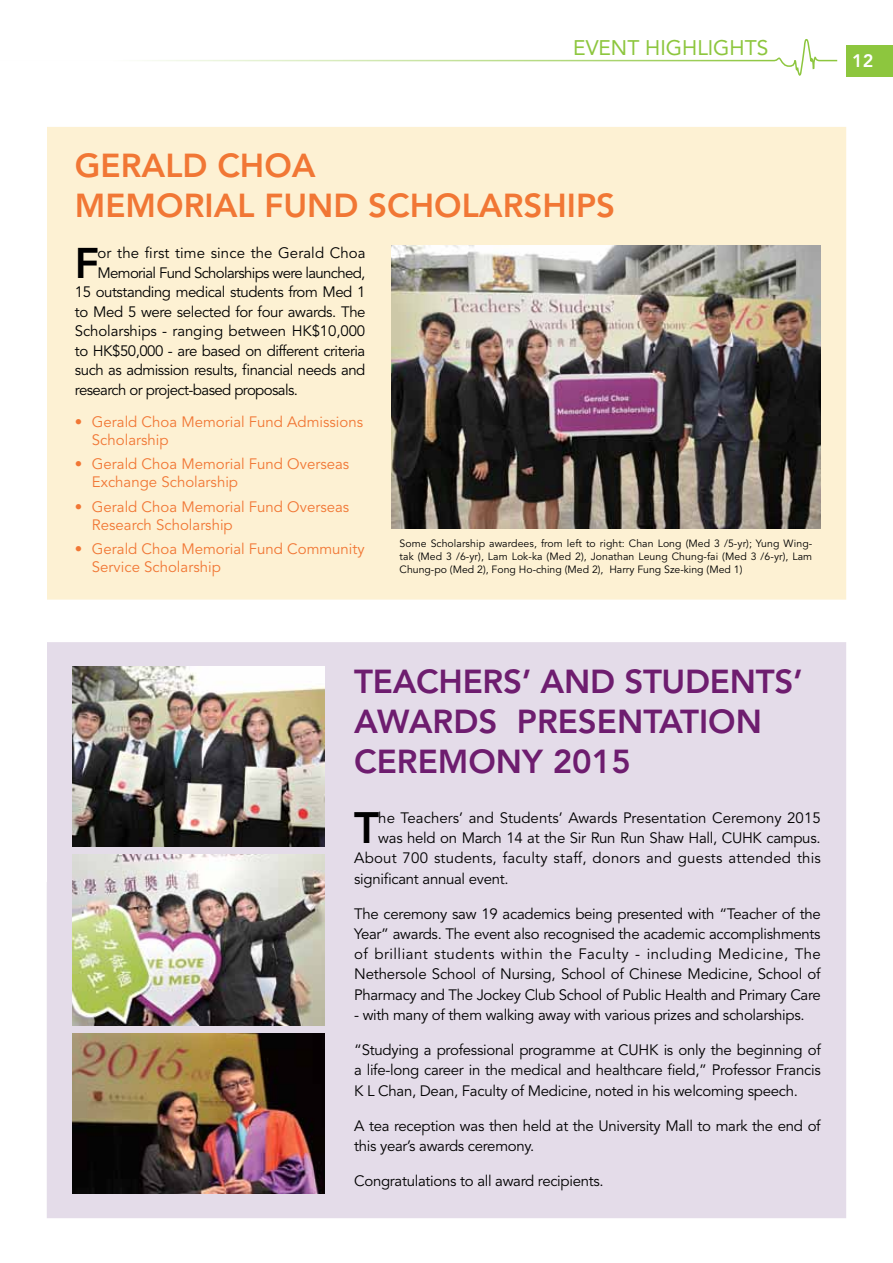
<style>
.page{position:relative;width:893px;height:1263px;background:#fff}
.page>*{position:absolute;margin:0;border:0;box-sizing:border-box;transform-origin:0 0}
.t1{font:800 43.65px "Avenir";color:#000}
.t2{font:800 42.6px "Avenir";color:#000}
.t3{font:800 33px/39.6px "Avenir";color:#6e1d6f}
.t4{font:800 33px/39.6px "Avenir";color:#f17735}
.t5{font:21px "Avenir";color:#8dc63e}
.t6{font:800 18px "Avenir";color:#fff}
.t7{font:15px/20.2px "Avenir";letter-spacing:-.02em;color:#000;text-align:justify}
.t8{font:15px/18px "Avenir";color:#f17735}
.t9{font:15px "Avenir";letter-spacing:.015em;color:#000}
.t10{font:15px "Avenir";color:#000}
.t11{font:15px "Avenir";letter-spacing:-.045em;color:#000}
.t12{font:15px "Avenir";letter-spacing:-.04em;color:#000}
.t13{font:15px "Avenir";letter-spacing:.005em;color:#000}
.t14{font:10.5px/12.6px "Avenir";color:#000;text-align:justify}
</style>
<div class="page">
<div style="left:47px;top:642px;width:799px;height:576px;background:#e4dce9"></div>
<img style="left:72px;top:666px;width:253px;height:180px">
<img style="left:72px;top:855px;width:253px;height:170px">
<img style="left:72px;top:1034px;width:253px;height:159px">
<div style="left:47px;top:127px;width:799px;height:473px;background:#fdf1d3"></div>
<img style="left:391px;top:245px;width:430px;height:284px">
<div style="left:846px;top:45px;width:47px;height:32px;background:#8dc63e"></div>
<svg style="left:142px;top:39px;width:696px;height:37px"></svg>
<h3 class="t5" style="left:573px;top:35px;width:197px">EVENT HIGHLIGHTS</h3>
<h3 class="t4" style="left:75px;top:146px;width:542px">GERALD CHOA<br>MEMORIAL FUND SCHOLARSHIPS</h3>
<h2 class="t2" style="left:75px;top:237px;width:26px">F</h2>
<p class="t13" style="left:98px;top:244px;width:270px">or the first time since the Gerald Choa</p>
<p class="t11" style="left:98px;top:264px;width:269px">Memorial Fund Scholarships were launched,</p>
<p class="t7" style="left:75px;top:282px;width:292px">15 outstanding medical students from Med 1</p>
<p class="t7" style="left:75px;top:302px;width:292px">to Med 5 were selected for four awards. The</p>
<p class="t7" style="left:75px;top:321px;width:292px">Scholarships - ranging between HK$10,000</p>
<p class="t7" style="left:75px;top:341px;width:292px">to HK$50,000 - are based on different criteria</p>
<p class="t7" style="left:75px;top:360px;width:292px">such as admission results, financial needs and</p>
<p class="t12" style="left:75px;top:381px;width:225px">research or project-based proposals.</p>
<p class="t8" style="left:92px;top:413px;width:273px;text-indent:-17px">• Gerald Choa Memorial Fund Admissions<br>Scholarship</p>
<p class="t8" style="left:92px;top:455px;width:259px;text-indent:-17px">• Gerald Choa Memorial Fund Overseas<br>Exchange Scholarship</p>
<p class="t8" style="left:92px;top:498px;width:259px;text-indent:-17px">• Gerald Choa Memorial Fund Overseas<br>Research Scholarship</p>
<p class="t8" style="left:92px;top:540px;width:274px;text-indent:-17px">• Gerald Choa Memorial Fund Community<br>Service Scholarship</p>
<p class="t14" style="left:400px;top:538px;width:414px">Some Scholarship awardees, from left to right: Chan Long (Med 3 /5-yr); Yung Wing&shy;tak (Med 3 /6-yr), Lam Lok-ka (Med 2), Jonathan Leung Chung-fai (Med 3 /6-yr), Lam Chung-po (Med 2), Fong Ho-ching (Med 2), Harry Fung Sze-king (Med 1)</p>
<p class="t6" style="left:852px;top:50px;width:23px">12</p>
<h3 class="t3" style="left:354px;top:662px;width:450px">TEACHERS’ AND STUDENTS’<br>AWARDS PRESENTATION<br>CEREMONY 2015</h3>
<h1 class="t1" style="left:354px;top:802px;width:27px">T</h1>
<p class="t10" style="left:378px;top:809px;width:444px">he Teachers’ and Students’ Awards Presentation Ceremony 2015</p>
<p class="t7" style="left:378px;top:828px;width:444px">was held on March 14 at the Sir Run Run Shaw Hall, CUHK campus.</p>
<p class="t9" style="left:354px;top:849px;width:468px">About 700 students, faculty staff, donors and guests attended this</p>
<p class="t7" style="left:354px;top:869px;width:156px">significant annual event.</p>
<p class="t7" style="left:354px;top:904px;width:468px">The ceremony saw 19 academics being presented with “Teacher of the Year” awards. The event also recognised the academic accomplishments of brilliant students within the Faculty - including Medicine, The Nethersole School of Nursing, School of Chinese Medicine, School of Pharmacy and The Jockey Club School of Public Health and Primary Care</p>
<p class="t7" style="left:354px;top:1005px;width:452px">- with many of them walking away with various prizes and scholarships.</p>
<p class="t7" style="left:354px;top:1040px;width:468px">“Studying a professional programme at CUHK is only the beginning of a life-long career in the medical and healthcare field,” Professor Francis K L Chan, Dean, Faculty of Medicine, noted in his welcoming speech.</p>
<p class="t7" style="left:354px;top:1116px;width:468px">A tea reception was then held at the University Mall to mark the end of this year’s awards ceremony.</p>
<p class="t7" style="left:354px;top:1171px;width:251px">Congratulations to all award recipients.</p>
</div>
